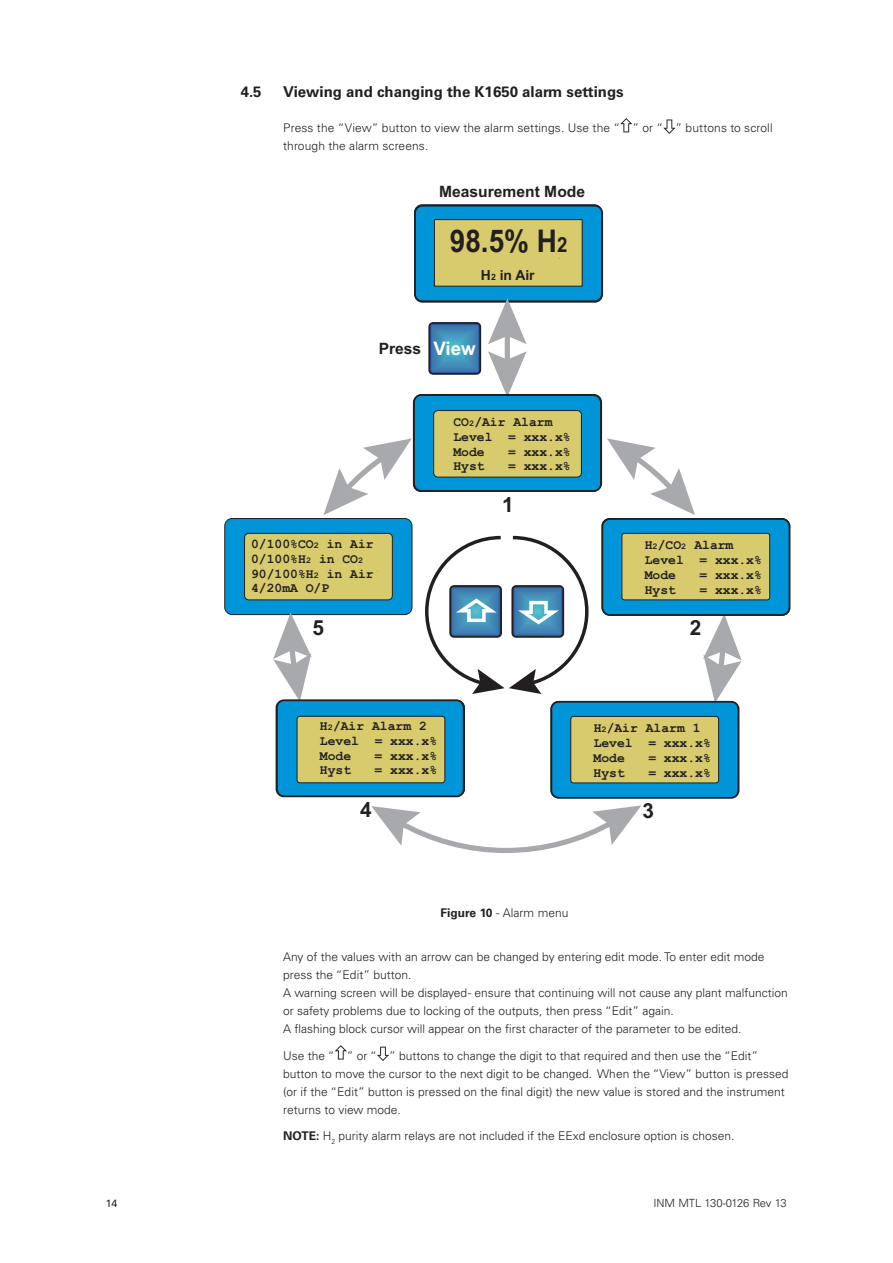
<style>
.page{position:relative;width:893px;height:1263px;background:#fff}
.page>*{position:absolute;margin:0;border:0;box-sizing:border-box;transform-origin:0 0}
.t1{font:700 31.2px "Arial";color:#231f20;scale:.89 1}
.t2{font:700 20.85px "Arial";color:#231f20}
.t3{font:700 18.6px "Arial";color:#fff}
.t4{font:700 15.6px "Arial";color:#231f20}
.t5{font:700 15px "Univers LT Pro 65";color:#231f20}
.t6{font:700 13.95px "Arial";color:#231f20}
.t7{font:700 13.05px/14.7px "Courier New";color:#231f20}
.t8{font:300 12px/18px "Univers LT Pro 45";color:#231f20}
.t9{font:300 11.25px "Univers LT Pro 45";letter-spacing:-.01em;color:#231f20}
.t10{font:10.5px "Univers LT Pro 55 Roman";color:#231f20}
.t11{font:700 8.7px "Courier New";color:#231f20}
.s1{font-size:20.85px}
.s2{font-size:8.7px}
.s3{font-family:"Univers LT Pro 65";font-weight:700}
</style>
<div class="page">
<svg style="left:620px;top:118px;width:12px;height:14px"></svg>
<svg style="left:663px;top:119px;width:13px;height:15px"></svg>
<svg style="left:335px;top:1045px;width:12px;height:14px"></svg>
<svg style="left:377px;top:1047px;width:12px;height:14px"></svg>
<div style="left:225px;top:518px;width:187px;height:97px;background:#0095d9;border-radius:7px"></div>
<div style="left:225px;top:518px;width:187px;height:97px;border:1px solid #231f20;border-radius:7px"></div>
<div style="left:245px;top:533px;width:147px;height:67px;background:#d7cb6e;border-radius:4px"></div>
<div style="left:244px;top:533px;width:148px;height:67px;border:1px solid #231f20;border-radius:4px"></div>
<svg style="left:607px;top:438px;width:88px;height:77px"></svg>
<svg style="left:371px;top:805px;width:270px;height:48px"></svg>
<svg style="left:273px;top:612px;width:39px;height:87px"></svg>
<svg style="left:323px;top:438px;width:89px;height:77px"></svg>
<svg style="left:703px;top:616px;width:39px;height:87px"></svg>
<div style="left:415px;top:205px;width:187px;height:96px;background:#0095d9;border-radius:7px"></div>
<div style="left:434px;top:219px;width:148px;height:67px;background:#d7cb6e;border:1px solid #231f20"></div>
<div style="left:414px;top:205px;width:189px;height:98px;border:2px solid #231f20;border-radius:7px"></div>
<svg style="left:431px;top:325px;width:47px;height:47px;background:#418db8"></svg>
<div style="left:428px;top:322px;width:53px;height:53px;border:2px solid #231f20;border-radius:4px"></div>
<div style="left:505px;top:329px;width:5px;height:37px;background:#a8a9ad"></div>
<svg style="left:488px;top:351px;width:39px;height:43px"></svg>
<svg style="left:488px;top:298px;width:39px;height:46px"></svg>
<div style="left:413px;top:395px;width:188px;height:96px;background:#0095d9;border-radius:7px"></div>
<div style="left:434px;top:411px;width:147px;height:66px;background:#d7cb6e;border-radius:4px"></div>
<div style="left:434px;top:410px;width:147px;height:67px;border:1px solid #231f20;border-radius:4px"></div>
<div style="left:413px;top:394px;width:189px;height:98px;border:2px solid #231f20;border-radius:7px"></div>
<div style="left:602px;top:518px;width:187px;height:97px;background:#0095d9;border-radius:7px"></div>
<div style="left:622px;top:533px;width:148px;height:67px;background:#d7cb6e;border-radius:3px"></div>
<div style="left:622px;top:533px;width:148px;height:67px;border:1px solid #231f20;border-radius:3px"></div>
<div style="left:601px;top:518px;width:189px;height:98px;border:2px solid #231f20;border-radius:7px"></div>
<div style="left:277px;top:700px;width:187px;height:96px;background:#0095d9;border-radius:7px"></div>
<div style="left:297px;top:716px;width:148px;height:67px;background:#d7cb6e;border-radius:3px"></div>
<div style="left:297px;top:716px;width:148px;height:67px;border:1px solid #231f20;border-radius:3px"></div>
<div style="left:276px;top:699px;width:188px;height:98px;border:2px solid #231f20;border-radius:7px"></div>
<div style="left:551px;top:701px;width:187px;height:97px;background:#0095d9;border-radius:7px"></div>
<div style="left:571px;top:716px;width:148px;height:67px;background:#d7cb6e;border-radius:3px"></div>
<div style="left:571px;top:716px;width:148px;height:67px;border:1px solid #231f20;border-radius:3px"></div>
<div style="left:550px;top:701px;width:189px;height:98px;border:2px solid #231f20;border-radius:7px"></div>
<svg style="left:425px;top:535px;width:164px;height:159px"></svg>
<p class="t5" style="left:241px;top:83px;width:22px">4.5</p>
<p class="t5" style="left:283px;top:83px;width:342px">Viewing and changing the K1650 alarm settings</p>
<p class="t8" style="left:283px;top:119px;width:491px">Press the “View” button to view the alarm settings. Use the “ ” or “ ” buttons to scroll through the alarm screens.</p>
<h3 class="t4" style="left:439px;top:182px;width:148px">Measurement Mode</h3>
<h1 class="t1" style="left:450px;top:220px;width:134px">98.5% H<span class="s1">2</span></h1>
<p class="t6" style="left:481px;top:266px;width:55px">H <span class="s2">2</span> in Air</p>
<h3 class="t4" style="left:379px;top:338px;width:44px">Press</h3>
<h3 class="t3" style="left:433px;top:336px;width:44px">View</h3>
<p class="t7" style="left:453px;top:414px;width:119px">CO /Air<br>Level = xxx.x%</p>
<p class="t11" style="left:469px;top:418px;width:7px">2</p>
<p class="t7" style="left:513px;top:414px;width:41px">Alarm</p>
<p class="t7" style="left:453px;top:444px;width:33px">Mode</p>
<p class="t7" style="left:508px;top:444px;width:64px">= xxx.x%</p>
<p class="t7" style="left:453px;top:459px;width:33px">Hyst</p>
<p class="t7" style="left:508px;top:459px;width:64px">= xxx.x%</p>
<h2 class="t2" style="left:502px;top:491px;width:13px">1</h2>
<p class="t7" style="left:251px;top:536px;width:124px">0/100%CO in Air<br>0/100%H in CO<br>90/100%H in Air<br>4/20mA O/P</p>
<p class="t11" style="left:314px;top:540px;width:7px">2</p>
<p class="t11" style="left:306px;top:555px;width:7px">2</p>
<p class="t11" style="left:358px;top:555px;width:7px">2</p>
<p class="t11" style="left:314px;top:569px;width:7px">2</p>
<p class="t7" style="left:645px;top:537px;width:119px">H /CO<span class="s2">2</span> Alarm<br>Level = xxx.x%</p>
<p class="t11" style="left:653px;top:541px;width:7px">2</p>
<p class="t7" style="left:645px;top:567px;width:33px">Mode</p>
<p class="t7" style="left:699px;top:567px;width:64px">= xxx.x%</p>
<p class="t7" style="left:645px;top:582px;width:33px">Hyst</p>
<p class="t7" style="left:699px;top:582px;width:64px">= xxx.x%</p>
<h2 class="t2" style="left:313px;top:614px;width:13px">5</h2>
<h2 class="t2" style="left:690px;top:614px;width:13px">2</h2>
<p class="t7" style="left:320px;top:718px;width:119px">H /Air<br>Level = xxx.x%</p>
<p class="t11" style="left:328px;top:722px;width:7px">2</p>
<p class="t7" style="left:372px;top:718px;width:56px">Alarm 2</p>
<p class="t7" style="left:320px;top:748px;width:33px">Mode</p>
<p class="t7" style="left:375px;top:748px;width:64px">= xxx.x%</p>
<p class="t7" style="left:320px;top:762px;width:33px">Hyst</p>
<p class="t7" style="left:375px;top:762px;width:64px">= xxx.x%</p>
<p class="t7" style="left:594px;top:721px;width:119px">H /Air<br>Level = xxx.x%</p>
<p class="t11" style="left:601px;top:724px;width:7px">2</p>
<p class="t7" style="left:646px;top:721px;width:56px">Alarm 1</p>
<p class="t7" style="left:594px;top:750px;width:33px">Mode</p>
<p class="t7" style="left:648px;top:750px;width:64px">= xxx.x%</p>
<p class="t7" style="left:594px;top:765px;width:33px">Hyst</p>
<p class="t7" style="left:648px;top:765px;width:64px">= xxx.x%</p>
<h2 class="t2" style="left:360px;top:796px;width:13px">4</h2>
<h2 class="t2" style="left:643px;top:797px;width:13px">3</h2>
<p class="t8" style="left:441px;top:903px;width:130px"><span class="s3">Figure 10</span> - Alarm menu</p>
<p class="t8" style="left:283px;top:948px;width:506px">Any of the values with an arrow can be changed by entering edit mode. To enter edit mode press the “Edit” button.<br>A warning screen will be displayed - ensure that continuing will not cause any plant malfunction or safety problems due to locking of the outputs, then press “Edit” again.<br>A flashing block cursor will appear on the first character of the parameter to be edited.</p>
<p class="t8" style="left:283px;top:1046px;width:507px">Use the “ ” or “ ” buttons to change the digit to that required and then use the “Edit” button to move the cursor to the next digit to be changed. When the “View” button is pressed (or if the “Edit” button is pressed on the final digit) the new value is stored and the instrument returns to view mode.</p>
<p class="t8" style="left:283px;top:1127px;width:453px"><span class="s3">NOTE:</span> H<sub>2</sub> purity alarm relays are not included if the EExd enclosure option is chosen.</p>
<p class="t10" style="left:106px;top:1197px;width:13px">14</p>
<p class="t9" style="left:653px;top:1196px;width:135px">INM MTL 130-0126 Rev 13</p>
</div>
